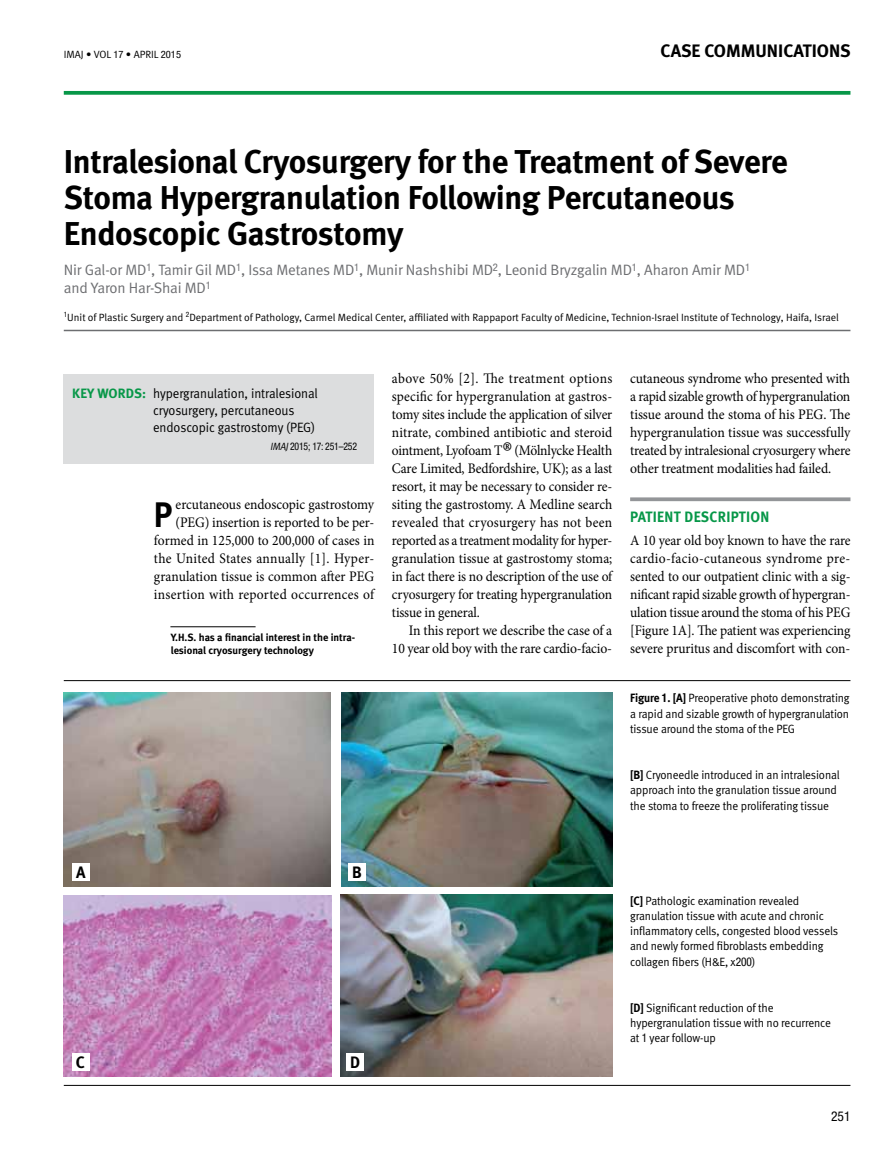
<style>
.page{position:relative;width:893px;height:1149px;background:#fff}
.page>*{position:absolute;margin:0;border:0;box-sizing:border-box;transform-origin:0 0}
.t1{font:700 35.4px "Meta";color:#000;scale:.93 1}
.t2{font:700 33px/36px "Meta";letter-spacing:-.01em;color:#000}
.t3{font:33px "Minion Pro";color:#000;scale:.93 1}
.t4{font:700 18px "Meta";color:#000}
.t5{font:700 16.5px "Meta";color:#000}
.t6{font:15px "Meta Normal";letter-spacing:-.01em;color:#6d6e71}
.t7{font:700 15px "Meta";color:#079748;scale:.95 1}
.t8{font:14.55px/18px "Minion Pro";letter-spacing:-.01em;color:#000;text-align:right;scale:.93 1}
.t9{font:14.55px/18px "Minion Pro";letter-spacing:-.01em;color:#000;text-align:justify;scale:.94 1}
.t10{font:14.55px "Minion Pro";letter-spacing:.02em;color:#000;scale:.93 1}
.t11{font:14.55px "Minion Pro";letter-spacing:.015em;color:#000;scale:.93 1}
.t12{font:13.5px/17.2px "Meta Normal";letter-spacing:-.005em;color:#000;scale:.95 1}
.t13{font:700 13.5px "Meta";letter-spacing:.01em;color:#079748}
.t14{font:condensed 13.5px "Helvetica Neue";color:#000}
.t15{font:12px/15.3px "Meta Normal";letter-spacing:-.01em;color:#000;scale:.95 1}
.t16{font:10.5px "Meta Normal";color:#000}
.t17{font:700 10.5px "Meta";color:#000}
.t18{font:condensed 10.5px "Helvetica Neue";letter-spacing:-.02em;color:#000;scale:.93 1}
.t19{font:condensed 10.5px "Helvetica Neue";color:#6d6e71}
.t20{font:condensed 10.2px "Helvetica Neue";color:#000}
.t21{font:condensed 7.35px "Helvetica Neue";color:#000}
.s1{font-family:"Helvetica Neue";font-stretch:condensed;font-size:10.2px}
.s2{font-family:"Meta Normal";font-stretch:normal;font-size:15px}
.s3{font-family:"Meta Normal";font-style:italic;font-stretch:normal}
.s4{font-family:"Meta";font-weight:700}
.s5{font-family:"Helvetica Neue";font-weight:700;font-stretch:condensed}
.s6{font-family:"Helvetica Neue";font-stretch:condensed}
</style>
<div class="page">
<svg style="left:64px;top:91px;width:786px;height:4px;background:#189e54"></svg>
<hr style="left:64px;top:680px;width:786px;height:1px;background:#000">
<hr style="left:64px;top:1084px;width:786px;height:1px;background:#000">
<svg style="left:630px;top:497px;width:220px;height:4px"></svg>
<div style="left:64px;top:374px;width:310px;height:90px;background:#dcddde"></div>
<hr style="left:64px;top:329px;width:786px;height:2px;background:#6d6e71">
<hr style="left:170px;top:626px;width:86px;height:1px;background:#000">
<img style="left:64px;top:692px;width:267px;height:193px">
<img style="left:341px;top:692px;width:271px;height:193px">
<img style="left:64px;top:895px;width:267px;height:181px">
<img style="left:341px;top:894px;width:271px;height:182px">
<div style="left:349px;top:862px;width:17px;height:17px;background:#fff"></div>
<div style="left:72px;top:862px;width:17px;height:17px;background:#fff"></div>
<div style="left:72px;top:1053px;width:17px;height:17px;background:#fff"></div>
<div style="left:347px;top:1053px;width:17px;height:17px;background:#fff"></div>
<p class="t16" style="left:64px;top:48px;width:92px">IMAJ • VOL <span class="s1">17</span> • april</p>
<p class="t20" style="left:161px;top:48px;width:22px">2015</p>
<p class="t4" style="left:661px;top:40px;width:192px">Case Communications</p>
<h2 class="t2" style="left:64px;top:143px;width:725px">Intralesional Cryosurgery for the Treatment of Severe<br>Stoma Hypergranulation Following Percutaneous<br>Endoscopic Gastrostomy</h2>
<p class="t19" style="left:745px;top:261px;width:7px">1</p>
<p class="t19" style="left:146px;top:261px;width:11px">1<span class="s2">,</span></p>
<p class="t19" style="left:236px;top:261px;width:11px">1<span class="s2">,</span></p>
<p class="t19" style="left:354px;top:261px;width:11px">1<span class="s2">,</span></p>
<p class="t19" style="left:493px;top:261px;width:11px">2<span class="s2">,</span></p>
<p class="t19" style="left:632px;top:261px;width:11px">1<span class="s2">,</span></p>
<p class="t6" style="left:367px;top:261px;width:128px">Munir Nashshibi MD</p>
<p class="t6" style="left:644px;top:261px;width:102px">Aharon Amir MD</p>
<p class="t6" style="left:505px;top:261px;width:128px">Leonid Bryzgalin MD</p>
<p class="t6" style="left:64px;top:261px;width:84px">Nir Gal-or MD</p>
<p class="t6" style="left:158px;top:261px;width:79px">Tamir Gil MD</p>
<p class="t6" style="left:248px;top:261px;width:108px">Issa Metanes MD</p>
<p class="t19" style="left:206px;top:279px;width:7px">1</p>
<p class="t6" style="left:64px;top:279px;width:144px">and Yaron Har-Shai MD</p>
<p class="t21" style="left:64px;top:310px;width:5px">1</p>
<p class="t21" style="left:186px;top:310px;width:5px">2</p>
<p class="t16" style="left:67px;top:311px;width:118px">Unit of Plastic Surgery and</p>
<p class="t16" style="left:189px;top:311px;width:651px">Department of Pathology, Carmel Medical Center, affiliated with Rappaport Faculty of Medicine, Technion-Israel Institute of Technology, Haifa, Israel</p>
<p class="t13" style="left:72px;top:385px;width:75px">Key words:</p>
<p class="t12" style="left:153px;top:384px;width:175px">hypergranulation, intralesional</p>
<p class="t12" style="left:153px;top:401px;width:172px">cryosurgery, percutaneous endoscopic gastrostomy (PEG(</p>
<p class="t18" style="left:270px;top:440px;width:95px"><span class="s3">IMAJ</span>2015; 17: 251–252</p>
<p class="t8" style="left:176px;top:495px;width:215px">ercutaneous endoscopic gastrostomy</p>
<h1 class="t1" style="left:154px;top:493px;width:22px">P</h1>
<p class="t8" style="left:176px;top:513px;width:215px">(PEG) insertion is reported to be per-</p>
<p class="t8" style="left:154px;top:531px;width:239px">formed in 125,000 to 200,000 of cases in</p>
<p class="t10" style="left:154px;top:548px;width:238px">the United States annually [ .]1 Hyper-</p>
<p class="t10" style="left:154px;top:584px;width:238px">insertion with reported occurrences of</p>
<p class="t8" style="left:154px;top:567px;width:238px">granulation tissue is common after PEG</p>
<p class="t17" style="left:171px;top:631px;width:186px">H.Y .S. has a financial interest in the intra-</p>
<p class="t17" style="left:171px;top:643px;width:145px">lesional cryosurgery technology</p>
<p class="t10" style="left:392px;top:368px;width:238px">above 50% [ .]2 The treatment options</p>
<p class="t8" style="left:392px;top:405px;width:238px">tomy sites include the application of silver</p>
<p class="t8" style="left:392px;top:387px;width:238px">specific for hypergranulation at gastros-</p>
<p class="t8" style="left:392px;top:423px;width:238px">nitrate, combined antibiotic and steroid (Mölnlycke Health</p>
<h2 class="t3" style="left:502px;top:431px;width:12px">®</h2>
<p class="t8" style="left:392px;top:441px;width:238px;text-align:left">ointment, Lyofoam T<br>Care Limited, Bedfordshire, UK); as a last</p>
<p class="t8" style="left:392px;top:495px;width:238px">siting the gastrostomy A. Medline search</p>
<p class="t8" style="left:392px;top:477px;width:238px">resort it, may be necessary to consider re-</p>
<p class="t11" style="left:392px;top:512px;width:238px">revealed that cryosurgery has not been</p>
<p class="t8" style="left:392px;top:549px;width:239px">granulation tissue at gastrostomy stoma;</p>
<p class="t8" style="left:392px;top:531px;width:238px">reported as a treatment modality for hyper-</p>
<p class="t8" style="left:392px;top:567px;width:238px;text-align:justify">in fact there is no description of the use of cryosurgery for treating hypergranulation tissue in general.</p>
<p class="t9" style="left:409px;top:621px;width:218px">In this report we describe the case of a</p>
<p class="t9" style="left:392px;top:639px;width:236px">10 year old boy with the rare cardio-facio-</p>
<p class="t9" style="left:630px;top:369px;width:236px">cutaneous syndrome who presented with a rapid sizable growth of hypergranulation tissue around the stoma of his PEG. The hypergranulation tissue was successfully treated by intralesional cryosurgery where other treatment modalities had failed.</p>
<p class="t7" style="left:685px;top:508px;width:9px">DESCRI</p>
<p class="t7" style="left:731px;top:508px;width:18px">PTION</p>
<p class="t7" style="left:630px;top:508px;width:17px">PATIENT</p>
<p class="t8" style="left:630px;top:531px;width:238px">A 10 year old boy known to have the rare</p>
<p class="t10" style="left:630px;top:548px;width:238px">cardio-facio-cutaneous syndrome pre-</p>
<p class="t8" style="left:630px;top:567px;width:239px">sented to our outpatient clinic with a sig-</p>
<p class="t8" style="left:630px;top:585px;width:238px">nificant rapid sizable growth of hypergran-</p>
<p class="t8" style="left:630px;top:603px;width:238px">ulation tissue around the stoma of his PEG</p>
<p class="t8" style="left:630px;top:621px;width:238px">[Figure A1 .] The patient was experiencing</p>
<p class="t8" style="left:630px;top:639px;width:238px">severe pruritus and discomfort with con-</p>
<p class="t15" style="left:630px;top:690px;width:233px;text-align:justify"><span class="s4">Figure</span> <span class="s5">1</span><span class="s4">. A[ ]</span> Preoperative photo demonstrating a rapid and sizable growth of hypergranulation tissue around the stoma of the PEG</p>
<p class="t15" style="left:630px;top:766px;width:222px"><span class="s4">B[ ]</span> Cryoneedle introduced in an intralesional approach into the granulation tissue around the stoma to freeze the proliferating tissue</p>
<p class="t5" style="left:76px;top:862px;width:11px">A</p>
<p class="t5" style="left:76px;top:1052px;width:10px">C</p>
<p class="t5" style="left:352px;top:861px;width:11px">B</p>
<p class="t5" style="left:350px;top:1052px;width:10px">D</p>
<p class="t15" style="left:630px;top:892px;width:220px"><span class="s4">C[ ]</span> Pathologic examination revealed granulation tissue with acute and chronic inflammatory cells, congested blood vessels and newly formed fibroblasts embedding collagen fibers &amp;H( x,E <span class="s6">2 0 0</span> (</p>
<p class="t15" style="left:630px;top:999px;width:213px"><span class="s4">D[ ]</span> Significant reduction of the hypergranulation tissue with no recurrence at <span class="s6">1</span> year follow-up</p>
<p class="t14" style="left:831px;top:1108px;width:21px">251</p>
</div>
